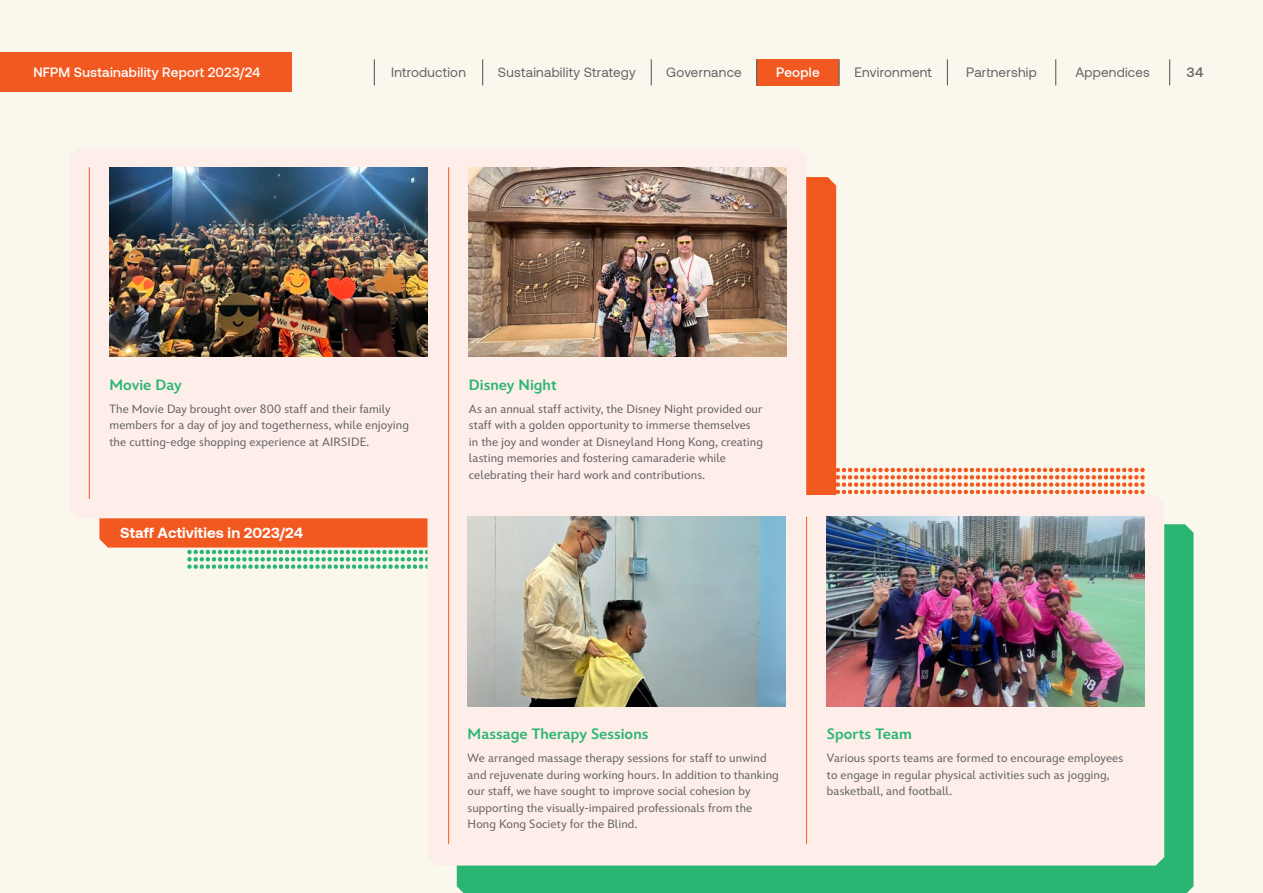
<style>
.page{position:relative;width:1263px;height:893px;background:#faf7ed}
.page>*{position:absolute;margin:0;border:0;box-sizing:border-box;transform-origin:0 0}
.Cell_body_highlights{font:800 15px "Inspire TWDC";color:#2bb573}
.Sub-Sub-title___Char{font:700 15px "Aeonik";letter-spacing:.005em;color:#fff}
.t1{font:13.5px "Aeonik";letter-spacing:.015em;color:#636366}
.t2{font:500 13.5px "Aeonik";letter-spacing:.02em;color:#fff}
.t3{font:500 13.5px "Aeonik";color:#636366}
.Cell_body{font:12px/16.5px "Inspire TWDC";letter-spacing:.005em;color:#636366}
</style>
<div class="page">
<div style="left:457px;top:524px;width:736px;height:369px;background:#2bb573"></div>
<svg style="left:99px;top:177px;width:737px;height:371px;fill:#f25921"></svg>
<svg style="left:1142px;top:468px;width:1px;height:27px"></svg>
<svg style="left:189px;top:468px;width:947px;height:101px"></svg>
<div style="left:88px;top:167px;width:718px;height:351px;background:#feeee9"></div>
<div style="left:427px;top:495px;width:737px;height:370px;background:#feeee9"></div>
<div style="left:757px;top:59px;width:82px;height:26px;background:#f25921"></div>
<svg style="left:374px;top:59px;width:1px;height:26px"></svg>
<svg style="left:482px;top:59px;width:1px;height:26px"></svg>
<svg style="left:651px;top:59px;width:1px;height:26px"></svg>
<svg style="left:756px;top:59px;width:1px;height:26px"></svg>
<hr style="left:838px;top:59px;width:2px;height:26px;background:#636366">
<svg style="left:947px;top:59px;width:1px;height:26px"></svg>
<svg style="left:1055px;top:59px;width:1px;height:26px"></svg>
<svg style="left:1169px;top:59px;width:1px;height:26px"></svg>
<img style="left:110px;top:167px;width:317px;height:190px">
<img style="left:468px;top:517px;width:317px;height:189px">
<img style="left:469px;top:167px;width:318px;height:190px">
<img style="left:827px;top:517px;width:318px;height:189px">
<hr style="left:448px;top:167px;width:1px;height:677px;background:#f25921">
<hr style="left:89px;top:167px;width:1px;height:332px;background:#f25921">
<hr style="left:806px;top:517px;width:1px;height:327px;background:#f25921">
<div style="left:110px;top:519px;width:304px;height:27px;background:#f25921"></div>
<div style="left:0;top:52px;width:291px;height:39px;background:#f25921"></div>
<p class="t2" style="left:33px;top:65px;width:229px">NFPM Sustainability Report 2023/24</p>
<p class="t1" style="left:391px;top:65px;width:76px">Introduction</p>
<p class="t1" style="left:498px;top:65px;width:139px">Sustainability Strategy</p>
<p class="t1" style="left:666px;top:65px;width:77px">Governance</p>
<p class="t2" style="left:776px;top:65px;width:45px">People</p>
<p class="t1" style="left:855px;top:65px;width:79px">Environment</p>
<p class="t1" style="left:966px;top:65px;width:72px">Partnership</p>
<p class="t1" style="left:1075px;top:65px;width:76px">Appendices</p>
<p class="t3" style="left:1186px;top:65px;width:18px">34</p>
<p class="Cell_body_highlights" style="left:110px;top:375px;width:74px">Movie Day</p>
<p class="Cell_body" style="left:110px;top:400px;width:301px">The Movie Day brought over 800 staff and their family members for a day of joy and togetherness, while enjoying the cutting-edge shopping experience at AIRSIDE.</p>
<p class="Sub-Sub-title___Char" style="left:120px;top:524px;width:184px">Staff Activities in 2023/24</p>
<p class="Cell_body_highlights" style="left:469px;top:375px;width:89px">Disney Night</p>
<p class="Cell_body" style="left:469px;top:400px;width:296px">As an annual staff activity, the Disney Night provided our staff with a golden opportunity to immerse themselves in the joy and wonder at Disneyland Hong Kong, creating lasting memories and fostering camaraderie while celebrating their hard work and contributions.</p>
<p class="Cell_body_highlights" style="left:468px;top:724px;width:182px">Massage Therapy Sessions</p>
<p class="Cell_body" style="left:468px;top:750px;width:313px">We arranged massage therapy sessions for staff to unwind and rejuvenate during working hours. In addition to thanking our staff, we have sought to improve social cohesion by supporting the visually-impaired professionals from the Hong Kong Society for the Blind.</p>
<p class="Cell_body_highlights" style="left:827px;top:724px;width:86px">Sports Team</p>
<p class="Cell_body" style="left:827px;top:750px;width:298px">Various sports teams are formed to encourage employees to engage in regular physical activities such as jogging, basketball, and football.</p>
</div>
